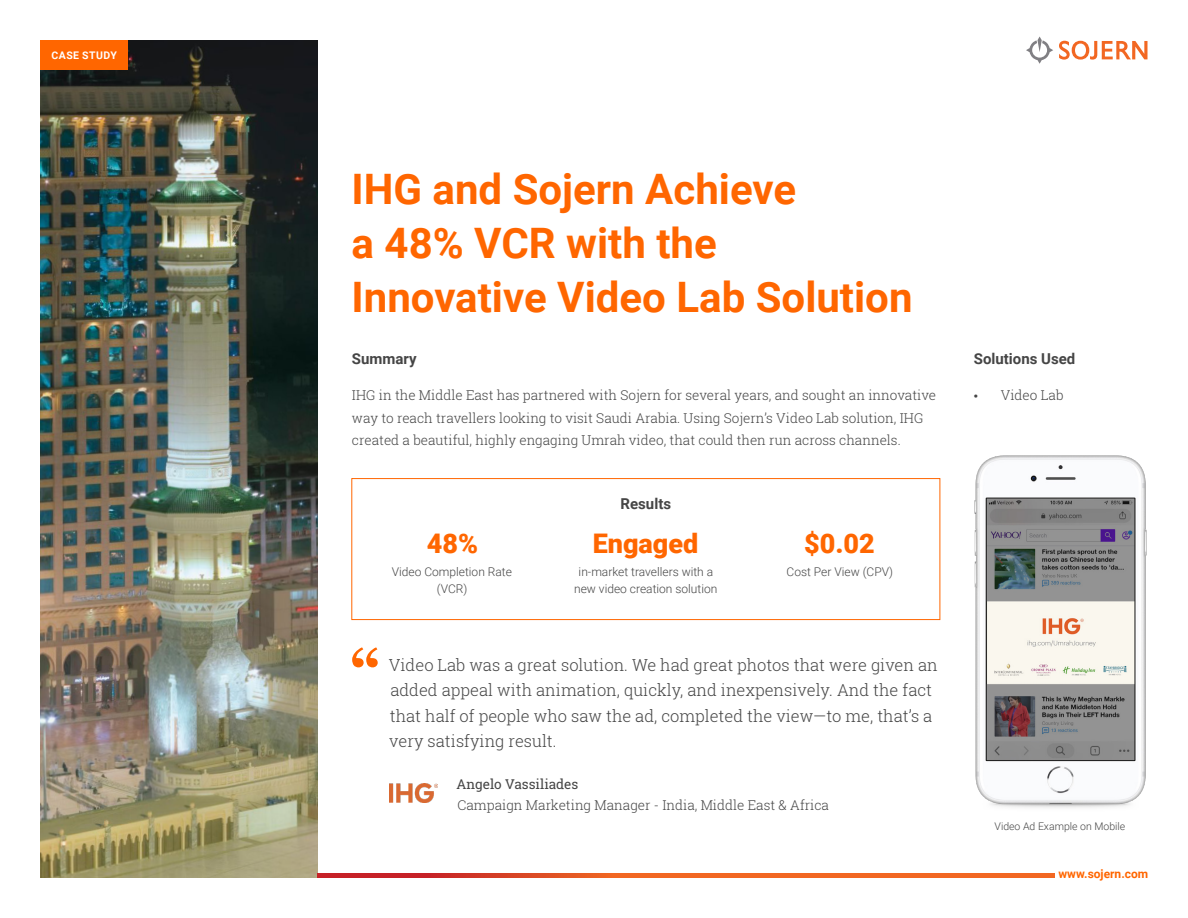
<style>
.page{position:relative;width:1188px;height:918px;background:#fff}
.page>*{position:absolute;margin:0;border:0;box-sizing:border-box;transform-origin:0 0}
.t1{font:700 58.5px "Georgia";color:#f60}
.t2{font:700 42px/54px "Roboto";color:#f60}
.t3{font:900 27px "Roboto";color:#f60}
.t4{font:300 16.5px/25.5px "Roboto Slab";color:#454545}
.t5{font:700 15px "Roboto";color:#454545}
.t6{font:300 13.5px/22.5px "Roboto Slab";color:#454545}
.t7{font:13.5px "Roboto Slab";color:#454545}
.t8{font:300 12px/16.5px "Roboto";color:#454545;text-align:center}
.t9{font:300 12px/16.5px "Roboto";color:#464646;text-align:center}
.t10{font:700 12px "Roboto";color:#f60}
.t11{font:300 10.5px "Roboto";color:#454545}
.t12{font:700 10.5px "Roboto";letter-spacing:.045em;color:#fff}
.s1{font-family:"Myriad Pro";font-weight:400;font-size:15px}
</style>
<div class="page">
<img style="left:390px;top:784px;width:47px;height:18px">
<img style="left:40px;top:40px;width:278px;height:838px">
<svg style="left:1059px;top:41px;width:88px;height:19px"></svg>
<svg style="left:1026px;top:37px;width:27px;height:27px"></svg>
<img style="left:974px;top:455px;width:173px;height:353px">
<div style="left:352px;top:478px;width:588px;height:142px;border:1px solid #f60"></div>
<svg style="left:318px;top:874px;width:736px;height:4px;background:#e55423"></svg>
<div style="left:40px;top:40px;width:88px;height:30px;background:#f60"></div>
<p class="t12" style="left:51px;top:48px;width:67px">CASE STUDY</p>
<h2 class="t2" style="left:352px;top:161px;width:562px">IHG and Sojern Achieve<br>a 48% VCR with the<br>Innovative Video Lab Solution</h2>
<p class="t5" style="left:352px;top:348px;width:66px">Summary</p>
<p class="t6" style="left:352px;top:384px;width:586px">IHG in the Middle East has partnered with Sojern for several years, and sought an innovative way to reach travellers looking to visit Saudi Arabia. Using Sojern’s Video Lab solution, IHG created a beautiful, highly engaging Umrah video, that could then run across channels.</p>
<h3 class="t3" style="left:427px;top:525px;width:53px">48%</h3>
<p class="t9" style="left:392px;top:563px;width:122px">Video Completion Rate (VCR)</p>
<p class="t5" style="left:621px;top:493px;width:52px">Results</p>
<h3 class="t3" style="left:593px;top:525px;width:107px">Engaged</h3>
<p class="t8" style="left:574px;top:563px;width:145px">in-market travellers with a new video creation solution</p>
<h3 class="t3" style="left:804px;top:525px;width:72px">$0.02</h3>
<p class="t9" style="left:787px;top:563px;width:108px">Cost Per View (CPV)</p>
<h1 class="t1" style="left:350px;top:627px;width:32px">“</h1>
<p class="t4" style="left:389px;top:652px;width:551px">Video Lab was a great solution. We had great photos that were given an added appeal with animation, quickly, and inexpensively. And the fact that half of people who saw the ad, completed the view—to me, that’s a very satisfying result.</p>
<p class="t7" style="left:457px;top:774px;width:123px">Angelo Vassiliades</p>
<p class="t6" style="left:458px;top:793px;width:373px">Campaign Marketing Manager - India, Middle East &amp; Africa</p>
<p class="t5" style="left:974px;top:348px;width:103px">Solutions Used</p>
<p class="t6" style="left:974px;top:384px;width:91px"><span class="s1">•</span> Video Lab</p>
<p class="t11" style="left:995px;top:819px;width:132px">Video Ad Example on Mobile</p>
<p class="t10" style="left:1058px;top:866px;width:91px">www.sojern.com</p>
</div>
